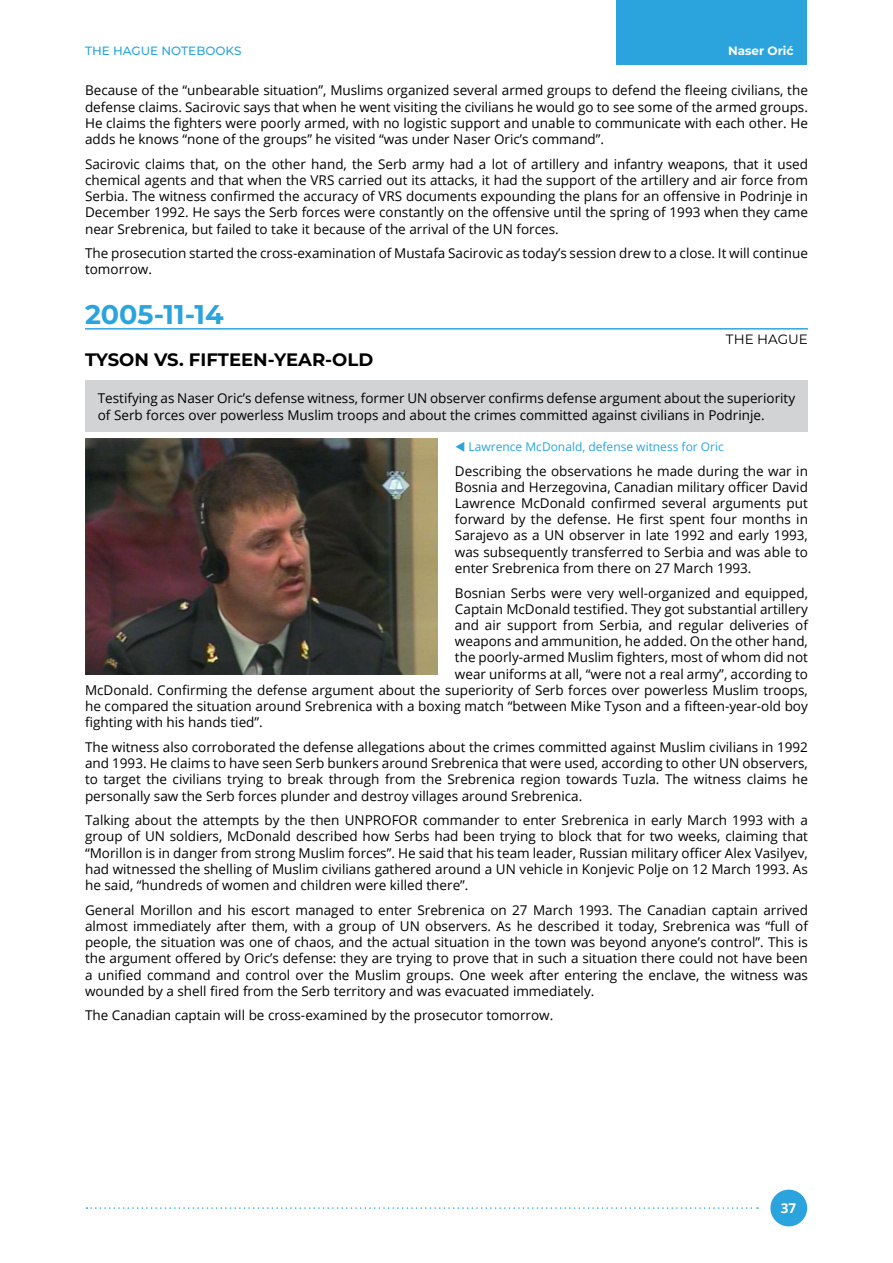
<style>
.page{position:relative;width:893px;height:1263px;background:#fff}
.page>*{position:absolute;margin:0;border:0;box-sizing:border-box;transform-origin:0 0}
.t1{font:700 27px "Montserrat";color:#2ba4dd}
.t2{font:700 18px "Montserrat";color:#000}
.t3{font:13.5px/16.2px "Open Sans";color:#000;text-align:justify}
.t4{font:13.5px "Montserrat";color:#000}
.t5{font:700 13.5px "Open Sans";color:#fff}
.t6{font:12px "Open Sans";color:#2ba4dd}
.t7{font:500 12px "Montserrat";color:#2ba4dd}
.t8{font:700 12px "Montserrat";color:#fff}
</style>
<div class="page">
<div style="left:617px;top:0;width:190px;height:65px;background:#2ba4dd"></div>
<div style="left:770px;top:1189px;width:37px;height:37px;background:#2ba4dd;border-radius:50%"></div>
<svg style="left:87px;top:1207px;width:671px;height:2px"></svg>
<hr style="left:85px;top:328px;width:723px;height:2px;background:#2ba4dd">
<div style="left:85px;top:380px;width:723px;height:52px;background:#d1d3d4"></div>
<img style="left:85px;top:439px;width:353px;height:235px">
<p class="t7" style="left:85px;top:43px;width:158px">THE HAGUE NOTEBOOKS</p>
<p class="t8" style="left:728px;top:43px;width:67px">Naser Orić</p>
<p class="t3" style="left:85px;top:82px;width:724px">Because of the “unbearable situation”, Muslims organized several armed groups to defend the fleeing civilians, the defense claims. Sacirovic says that when he went visiting the civilians he would go to see some of the armed groups.<br>He claims the fighters were poorly armed, with no logistic support and unable to communicate with each other. He adds he knows “none of the groups” he visited “was under Naser Oric’s command”.</p>
<p class="t3" style="left:85px;top:155px;width:724px">Sacirovic claims that, on the other hand, the Serb army had a lot of artillery and infantry weapons, that it used chemical agents and that when the VRS carried out its attacks, it had the support of the artillery and air force from Serbia. The witness confirmed the accuracy of VRS documents expounding the plans for an offensive in Podrinje in December 1992. He says the Serb forces were constantly on the offensive until the spring of 1993 when they came near Srebrenica, but failed to take it because of the arrival of the UN forces.</p>
<p class="t3" style="left:85px;top:245px;width:724px">The prosecution started the cross-examination of Mustafa Sacirovic as today’s session drew to a close. It will continue tomorrow.</p>
<h1 class="t1" style="left:85px;top:296px;width:140px">2005-11-14</h1>
<p class="t4" style="left:726px;top:330px;width:83px">THE HAGUE</p>
<h2 class="t2" style="left:85px;top:347px;width:290px">TYSON VS. FIFTEEN-YEAR-OLD</h2>
<p class="t3" style="left:98px;top:390px;width:699px">Testifying as Naser Oric’s defense witness, former UN observer confirms defense argument about the superiority of Serb forces over powerless Muslim troops and about the crimes committed against civilians in Podrinje.</p>
<p class="t6" style="left:455px;top:438px;width:270px">▼ Lawrence McDonald, defense witness for Oric</p>
<p class="t3" style="left:455px;top:462px;width:354px">Describing the observations he made during the war in Bosnia and Herzegovina, Canadian military officer David Lawrence McDonald confirmed several arguments put forward by the defense. He first spent four months in Sarajevo as a UN observer in late 1992 and early 1993, was subsequently transferred to Serbia and was able to enter Srebrenica from there on 27 March 1993.</p>
<p class="t3" style="left:455px;top:584px;width:354px">Bosnian Serbs were very well-organized and equipped,</p>
<p class="t3" style="left:455px;top:600px;width:354px">Captain McDonald testified. They got substantial artillery</p>
<p class="t3" style="left:455px;top:617px;width:354px">and air support from Serbia, and regular deliveries of</p>
<p class="t3" style="left:455px;top:633px;width:354px">weapons and ammunition, he added. On the other hand,</p>
<p class="t3" style="left:455px;top:649px;width:354px">the poorly-armed Muslim fighters, most of whom did not</p>
<p class="t3" style="left:455px;top:665px;width:354px">wear uniforms at all, “were not a real army”, according to</p>
<p class="t3" style="left:85px;top:681px;width:724px">McDonald. Confirming the defense argument about the superiority of Serb forces over powerless Muslim troops,</p>
<p class="t3" style="left:85px;top:698px;width:724px">he compared the situation around Srebrenica with a boxing match “between Mike Tyson and a fifteen-year-old boy</p>
<p class="t3" style="left:85px;top:714px;width:179px">fighting with his hands tied”.</p>
<p class="t3" style="left:85px;top:738px;width:724px">The witness also corroborated the defense allegations about the crimes committed against Muslim civilians in 1992 and 1993. He claims to have seen Serb bunkers around Srebrenica that were used, according to other UN observers, to target the civilians trying to break through from the Srebrenica region towards Tuzla. The witness claims he personally saw the Serb forces plunder and destroy villages around Srebrenica.</p>
<p class="t3" style="left:85px;top:812px;width:724px">Talking about the attempts by the then UNPROFOR commander to enter Srebrenica in early March 1993 with a group of UN soldiers, McDonald described how Serbs had been trying to block that for two weeks, claiming that “Morillon is in danger from strong Muslim forces”. He said that his team leader, Russian military officer Alex Vasilyev, had witnessed the shelling of Muslim civilians gathered around a UN vehicle in Konjevic Polje on 12 March 1993. As he said, “hundreds of women and children were killed there”.</p>
<p class="t3" style="left:85px;top:901px;width:724px">General Morillon and his escort managed to enter Srebrenica on 27 March 1993. The Canadian captain arrived almost immediately after them, with a group of UN observers. As he described it today, Srebrenica was “full of people, the situation was one of chaos, and the actual situation in the town was beyond anyone’s control”. This is the argument offered by Oric’s defense: they are trying to prove that in such a situation there could not have been a unified command and control over the Muslim groups. One week after entering the enclave, the witness was wounded by a shell fired from the Serb territory and was evacuated immediately.</p>
<p class="t3" style="left:85px;top:1007px;width:470px">The Canadian captain will be cross-examined by the prosecutor tomorrow.</p>
<p class="t5" style="left:781px;top:1199px;width:17px">37</p>
</div>
